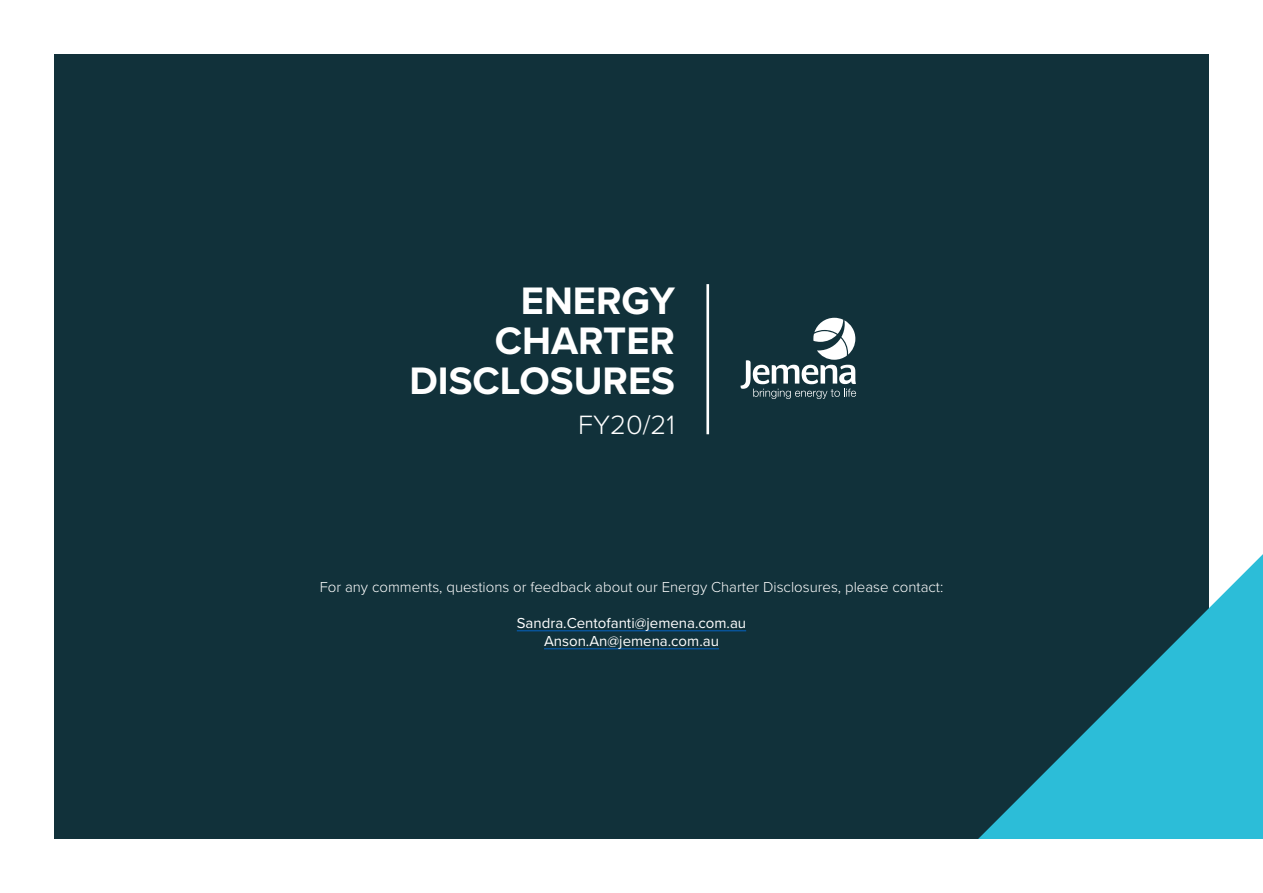
<style>
.page{position:relative;width:1263px;height:893px;background:#fff}
.page>*{position:absolute;margin:0;border:0;box-sizing:border-box;transform-origin:0 0}
.t1{font:700 39.6px/40px "Proxima Nova";color:#fff;text-align:right}
.t2{font:300 27.45px "Proxima Nova";color:#fff}
.t3{font:300 15px "Proxima Nova";color:#fff}
.t4{font:15px "Proxima Nova";color:#fff}
</style>
<div class="page">
<div style="left:54px;top:54px;width:1155px;height:785px;background:#11313a"></div>
<svg style="left:740px;top:318px;width:116px;height:81px"></svg>
<hr style="left:706px;top:284px;width:3px;height:150px;background:#fff">
<hr style="left:517px;top:630px;width:229px;height:1px;background:#0563c1">
<hr style="left:544px;top:648px;width:175px;height:1px;background:#0563c1">
<svg style="left:978px;top:554px;width:285px;height:285px;fill:#2cbdd8"></svg>
<p class="t1" style="left:409px;top:280px;width:267px">ENERGY<br>CHARTER<br>DISCLOSURES</p>
<p class="t2" style="left:578px;top:405px;width:98px">FY20/21</p>
<p class="t3" style="left:320px;top:576px;width:625px">For any comments, questions or feedback about our Energy Charter Disclosures, please contact:</p>
<p class="t4" style="left:517px;top:612px;width:231px">Sandra.Centofanti@jemena.com.au</p>
<p class="t4" style="left:544px;top:630px;width:176px">Anson.An@jemena.com.au</p>
</div>
